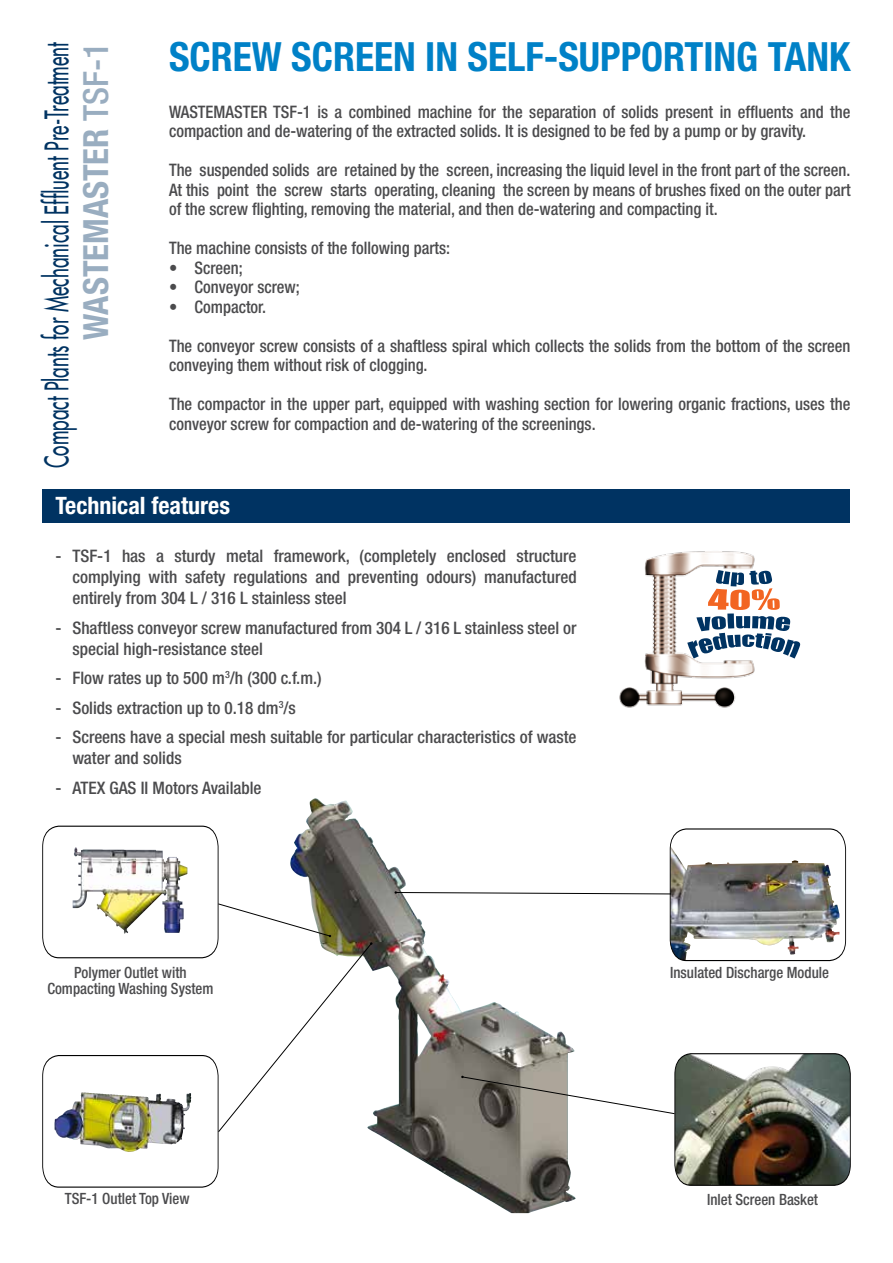
<style>
.page{position:relative;width:893px;height:1263px;background:#fff}
.page>*{position:absolute;margin:0;border:0;box-sizing:border-box;transform-origin:0 0}
.t1{font:700 condensed 40.35px "Helvetica Neue LT Std";color:#0081c7}
.t2{font:700 condensed 34.65px "Helvetica Neue LT Std";color:#99adc0}
.t3{font:500 31.65px "Futura Std";color:#003362;scale:.6 1}
.t4{font:700 condensed 24px "Helvetica Neue LT Std";color:#fff}
.t5{font:500 condensed 17.25px/19.5px "Helvetica Neue LT Std";color:#4b4b4d;scale:.96 1}
.t6{font:500 condensed 17.25px/21px "Helvetica Neue LT Std";color:#4b4b4d}
.t7{font:500 condensed 15.6px/16.2px "Helvetica Neue LT Std";color:#4b4b4d;text-align:center;scale:.96 1}
.s1{font-weight:500}
.s2{font-weight:700;font-stretch:normal}
</style>
<div class="page">
<div style="left:43px;top:489px;width:807px;height:34px;background:#003362"></div>
<svg style="left:758px;top:570px;width:42px;height:88px"></svg>
<img style="left:619px;top:551px;width:139px;height:157px">
<img style="left:306px;top:802px;width:270px;height:411px">
<svg style="left:42px;top:826px;width:330px;height:361px"></svg>
<svg style="left:394px;top:828px;width:452px;height:133px"></svg>
<svg style="left:461px;top:1053px;width:390px;height:133px"></svg>
<h3 class="t3" style="left:37px;top:468px;width:711px;rotate:-90deg">Compact Plants for Mechanical Effluent Pre-Treatment</h3>
<h2 class="t2" style="left:75px;top:340px;width:299px;rotate:-90deg">WASTEMASTER <span class="s1">TSF-1</span></h2>
<h1 class="t1" style="left:169px;top:33px;width:683px">SCREW SCREEN IN SELF-SUPPORTING TANK</h1>
<p class="t5" style="left:169px;top:102px;width:711px">WASTEMASTER TSF-1 is a combined machine for the separation of solids present in effluents and the compaction and de-watering of the extracted solids. It is designed to be fed by a pump or by gravity.</p>
<p class="t5" style="left:169px;top:160px;width:711px;text-align:justify">The suspended solids are retained by the screen, increasing the liquid level in the front part of the screen.<br>At this point the screw starts operating, cleaning the screen by means of brushes fixed on the outer part of the screw flighting, removing the material, and then de-watering and compacting it.</p>
<p class="t5" style="left:169px;top:238px;width:294px">The machine consists of the following parts:</p>
<p class="t5" style="left:169px;top:258px;width:78px"><span class="s2">•</span> Screen;</p>
<p class="t5" style="left:169px;top:277px;width:138px">• Conveyor screw;</p>
<p class="t5" style="left:169px;top:297px;width:102px">• Compactor.</p>
<p class="t5" style="left:169px;top:336px;width:711px">The conveyor screw consists of a shaftless spiral which collects the solids from the bottom of the screen conveying them without risk of clogging.</p>
<p class="t5" style="left:169px;top:394px;width:711px">The compactor in the upper part, equipped with washing section for lowering organic fractions, uses the conveyor screw for compaction and de-watering of the screenings.</p>
<h3 class="t4" style="left:55px;top:491px;width:176px">Technical features</h3>
<p class="t6" style="left:72px;top:545px;width:506px;text-align:justify;text-indent:-17px">- TSF-1 has a sturdy metal framework, (completely enclosed structure complying with safety regulations and preventing odours) manufactured entirely from 304 L / 316 L stainless steel</p>
<p class="t6" style="left:72px;top:617px;width:506px;text-indent:-17px">- Shaftless conveyor screw manufactured from 304 L / 316 L stainless steel or special high-resistance steel</p>
<p class="t6" style="left:55px;top:667px;width:268px">- Flow rates up to 500 m<sup>3</sup>/h (300 c.f.m.)</p>
<p class="t6" style="left:55px;top:697px;width:242px">- Solids extraction up to 0.18 dm<sup>3</sup>/s</p>
<p class="t6" style="left:72px;top:726px;width:506px;text-indent:-17px">- Screens have a special mesh suitable for particular characteristics of waste water and solids</p>
<p class="t6" style="left:55px;top:777px;width:208px">- ATEX GAS II Motors Available</p>
<p class="t7" style="left:47px;top:964px;width:175px">Polymer Outlet with<br>Compacting Washing System</p>
<p class="t7" style="left:670px;top:964px;width:167px">Insulated Discharge Module</p>
<p class="t7" style="left:65px;top:1190px;width:132px">TSF-1 Outlet Top View</p>
<p class="t7" style="left:707px;top:1191px;width:117px">Inlet Screen Basket</p>
</div>
